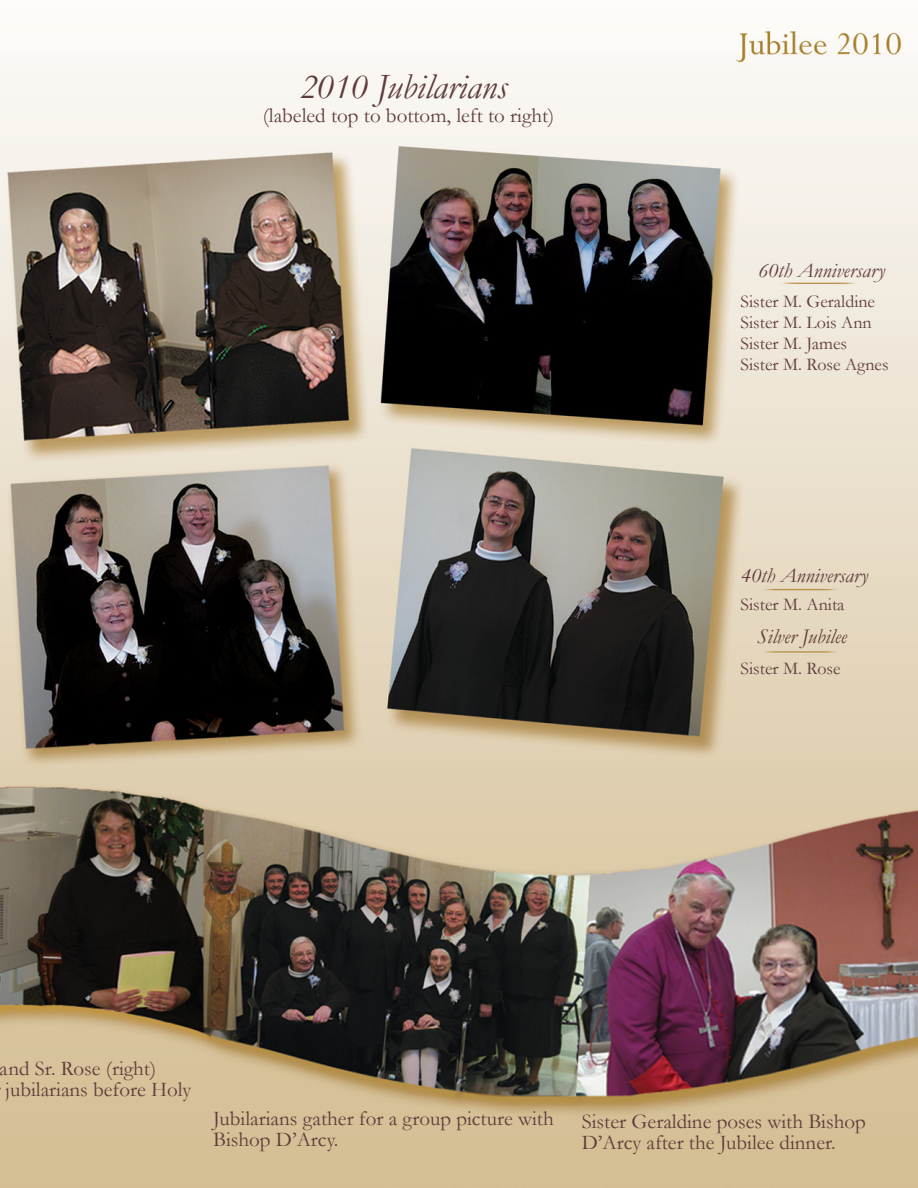
<style>
.page{position:relative;width:918px;height:1188px;background:#fff}
.page>*{position:absolute;margin:0;border:0;box-sizing:border-box;transform-origin:0 0}
.t1{font:italic 36px "Garamond";color:#5f3b3b}
.t2{font:21px/21px "Garamond";color:#5f3b3b}
.t3{font:italic 21px "Garamond";color:#5f3b3b}
.t4{font:18px/21px "Garamond";color:#5f3b3b}
</style>
<div class="page">
<img style="left:0;top:26px;width:918px;height:1162px">
<h1 class="t1" style="left:300px;top:62px;width:209px">2010 Jubilarians</h1>
<p class="t2" style="left:263px;top:105px;width:293px">(labeled top to bottom, left to right)</p>
<p class="t3" style="left:759px;top:256px;width:128px">60th Anniversary</p>
<p class="t4" style="left:741px;top:290px;width:150px">Sister M. Geraldine<br>Sister M. Lois Ann<br>Sister M. James<br>Sister M. Rose Agnes</p>
<p class="t3" style="left:742px;top:561px;width:128px">40th Anniversary</p>
<p class="t4" style="left:741px;top:594px;width:106px">Sister M. Anita</p>
<p class="t3" style="left:757px;top:622px;width:91px">Silver Jubilee</p>
<p class="t4" style="left:741px;top:657px;width:102px">Sister M. Rose</p>
<p class="t2" style="left:0;top:1058px;width:193px">and Sr. Rose (right) jubilarians before Holy</p>
<p class="t2" style="left:213px;top:1108px;width:342px">Jubilarians gather for a group picture with<br>Bishop D’Arcy.</p>
<p class="t2" style="left:582px;top:1111px;width:286px">Sister Geraldine poses with Bishop<br>D’Arcy after the Jubilee dinner.</p>
</div>
